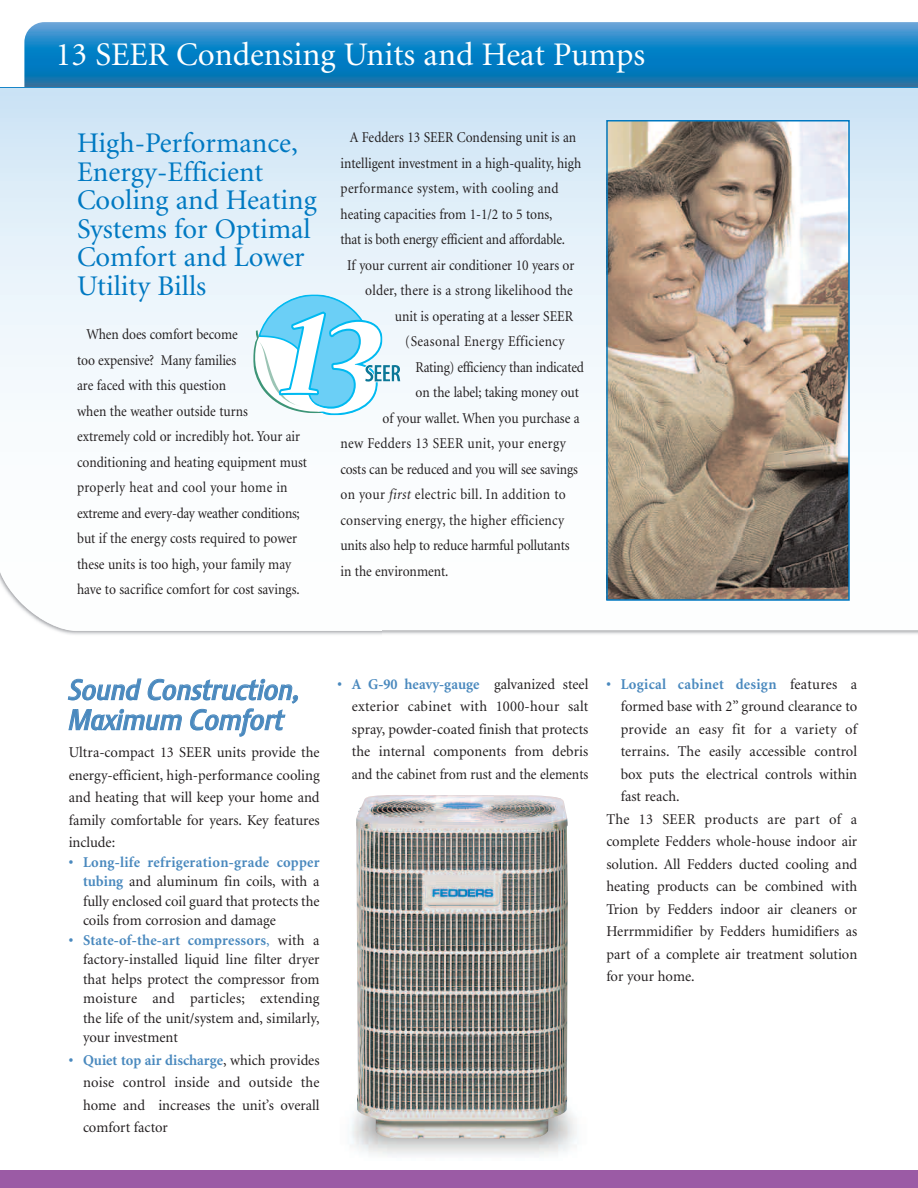
<style>
.page{position:relative;width:918px;height:1188px;background:#fff}
.page>*{position:absolute;margin:0;border:0;box-sizing:border-box;transform-origin:0 0}
.t1{font:33px "Minion";color:#fff}
.t2{font:28.5px/28.5px "Minion";color:#0079c2}
.t3{font:italic 500 28.5px/30px "Stalemate";color:#4a89be}
.t4{font:15px/22.5px "Minion";color:#231f20;text-align:justify}
.t5{font:15px/25.5px "Minion";color:#231f20;scale:.9 1}
.t6{font:15px "Minion";letter-spacing:.025em;color:#231f20;scale:.9 1}
.t7{font:15px "Minion";letter-spacing:.02em;color:#231f20;scale:.9 1}
.t8{font:15px "Minion";letter-spacing:.02em;color:#231f20}
.t9{font:15px "Minion";letter-spacing:-.02em;color:#231f20;scale:.9 1}
.t10{font:700 15px "Minion";letter-spacing:.02em;color:#4a89be}
.t11{font:15px "Minion";letter-spacing:.03em;color:#231f20;scale:.9 1}
.s1{font-style:italic}
.s2{font-weight:700;color:#4a89be}
.s3{color:#4a89be}
.s4{font-weight:400;color:#231f20}
</style>
<div class="page">
<svg style="left:24px;top:22px;width:894px;height:65px;background:#1d84c2"></svg>
<div style="left:0;top:87px;width:918px;height:561px;background:linear-gradient(to bottom,#d4e8f7,#fff)"></div>
<hr style="left:0;top:87px;width:918px;height:1px;background:#007ac2">
<img style="left:0;top:550px;width:389px;height:98px">
<img style="left:382px;top:631px;width:374px;height:17px">
<img style="left:756px;top:631px;width:161px;height:17px">
<svg style="left:253px;top:294px;width:148px;height:121px"></svg>
<img style="left:609px;top:123px;width:238px;height:475px">
<div style="left:606px;top:120px;width:244px;height:481px;border:2px solid #0079c2"></div>
<div style="left:0;top:1170px;width:918px;height:18px;background:#9b5ba5"></div>
<img style="left:356px;top:795px;width:212px;height:344px">
<h1 class="t1" style="left:56px;top:41px;width:591px">13 SEER Condensing Units and Heat Pumps</h1>
<h2 class="t2" style="left:77px;top:131px;width:241px">High-Performance,<br>Energy-Efficient<br>Cooling and Heating<br>Systems for Optimal<br>Comfort and Lower<br>Utility Bills</h2>
<p class="t5" style="left:77px;top:323px;width:257px;text-indent:9px">When does comfort become<br>too expensive? Many families<br>are faced with this question<br>when the weather outside turns<br>extremely cold or incredibly hot. Your air conditioning and heating equipment must properly heat and cool your home in extreme and every-day weather conditions; but if the energy costs required to power these units is too high, your family may have to sacrifice comfort for cost savings.</p>
<p class="t5" style="left:350px;top:126px;width:253px">A Fedders 13 SEER Condensing unit is an</p>
<p class="t5" style="left:340px;top:152px;width:269px">intelligent investment in a high-quality, high</p>
<p class="t6" style="left:340px;top:183px;width:244px">performance system, with cooling and</p>
<p class="t5" style="left:340px;top:203px;width:237px">heating capacities from 1-1/2 to 5 tons,</p>
<p class="t5" style="left:340px;top:228px;width:251px">that is both energy efficient and affordable.</p>
<p class="t5" style="left:347px;top:254px;width:254px">If your current air conditioner 10 years or</p>
<p class="t7" style="left:365px;top:285px;width:232px">older, there is a strong likelihood the</p>
<p class="t5" style="left:395px;top:305px;width:200px">unit is operating at a lesser SEER</p>
<p class="t11" style="left:405px;top:336px;width:178px">(Seasonal Energy Efficiency</p>
<p class="t9" style="left:416px;top:361px;width:189px">Rating) efficiency than indicated</p>
<p class="t5" style="left:416px;top:381px;width:183px">on the label; taking money out</p>
<p class="t5" style="left:383px;top:407px;width:221px">of your wallet. When you purchase a</p>
<p class="t6" style="left:340px;top:438px;width:252px">new Fedders 13 SEER unit, your energy</p>
<p class="t5" style="left:340px;top:458px;width:265px">costs can be reduced and you will see savings</p>
<p class="t6" style="left:340px;top:489px;width:252px">on your <span class="s1">first</span> electric bill. In addition to</p>
<p class="t7" style="left:341px;top:514px;width:250px">conserving energy, the higher efficiency</p>
<p class="t5" style="left:341px;top:534px;width:256px">units also help to reduce harmful pollutants</p>
<p class="t5" style="left:341px;top:560px;width:122px">in the environment.</p>
<h2 class="t3" style="left:69px;top:678px;width:233px">Sound Construction,<br>Maximum Comfort</h2>
<p class="t4" style="left:69px;top:742px;width:252px">Ultra-compact 13 SEER units provide the energy-efficient, high-performance cooling and heating that will keep your home and family comfortable for years. Key features include:</p>
<p class="t4" style="left:83px;top:853px;width:238px;line-height:19.5px;text-indent:-14px"><span class="s2">• Long-life refrigeration-grade copper tubing</span> and aluminum fin coils, with a fully enclosed coil guard that protects the coils from corrosion and damage</p>
<p class="t4" style="left:83px;top:931px;width:238px;line-height:19.5px;text-indent:-14px"><span class="s2">• State-of-the-art compressors</span><span class="s3">,</span> with a factory-installed liquid line filter dryer that helps protect the compressor from moisture and particles; extending the life of the unit/system and, similarly, your investment</p>
<p class="t4" style="left:83px;top:1050px;width:238px;text-indent:-14px"><span class="s2">• Quiet top air discharge</span>, which provides noise control inside and outside the home and increases the unit’s overall comfort factor</p>
<p class="t4" style="left:352px;top:674px;width:238px;text-indent:-14px"><span class="s2">• A G-90 heavy-gauge</span> galvanized steel exterior cabinet with 1000-hour salt spray, powder-coated finish that protects the internal components from debris and the cabinet from rust and the elements</p>
<p class="t10" style="left:606px;top:678px;width:252px">• Logical cabinet design <span class="s4">features a</span></p>
<p class="t4" style="left:621px;top:696px;width:238px">formed base with 2” ground clearance to</p>
<p class="t8" style="left:621px;top:723px;width:238px">provide an easy fit for a variety of</p>
<p class="t4" style="left:621px;top:741px;width:238px">terrains. The easily accessible control</p>
<p class="t4" style="left:621px;top:764px;width:238px">box puts the electrical controls within</p>
<p class="t4" style="left:621px;top:786px;width:60px">fast reach.</p>
<p class="t8" style="left:606px;top:813px;width:252px">The 13 SEER products are part of a</p>
<p class="t4" style="left:606px;top:831px;width:252px">complete Fedders whole-house indoor air</p>
<p class="t4" style="left:606px;top:854px;width:252px">solution. All Fedders ducted cooling and</p>
<p class="t4" style="left:606px;top:876px;width:252px">heating products can be combined with</p>
<p class="t4" style="left:606px;top:899px;width:252px">Trion by Fedders indoor air cleaners or</p>
<p class="t4" style="left:606px;top:921px;width:252px">Herrmmidifier by Fedders humidifiers as</p>
<p class="t4" style="left:606px;top:944px;width:252px">part of a complete air treatment solution</p>
<p class="t4" style="left:606px;top:966px;width:90px">for your home.</p>
</div>
